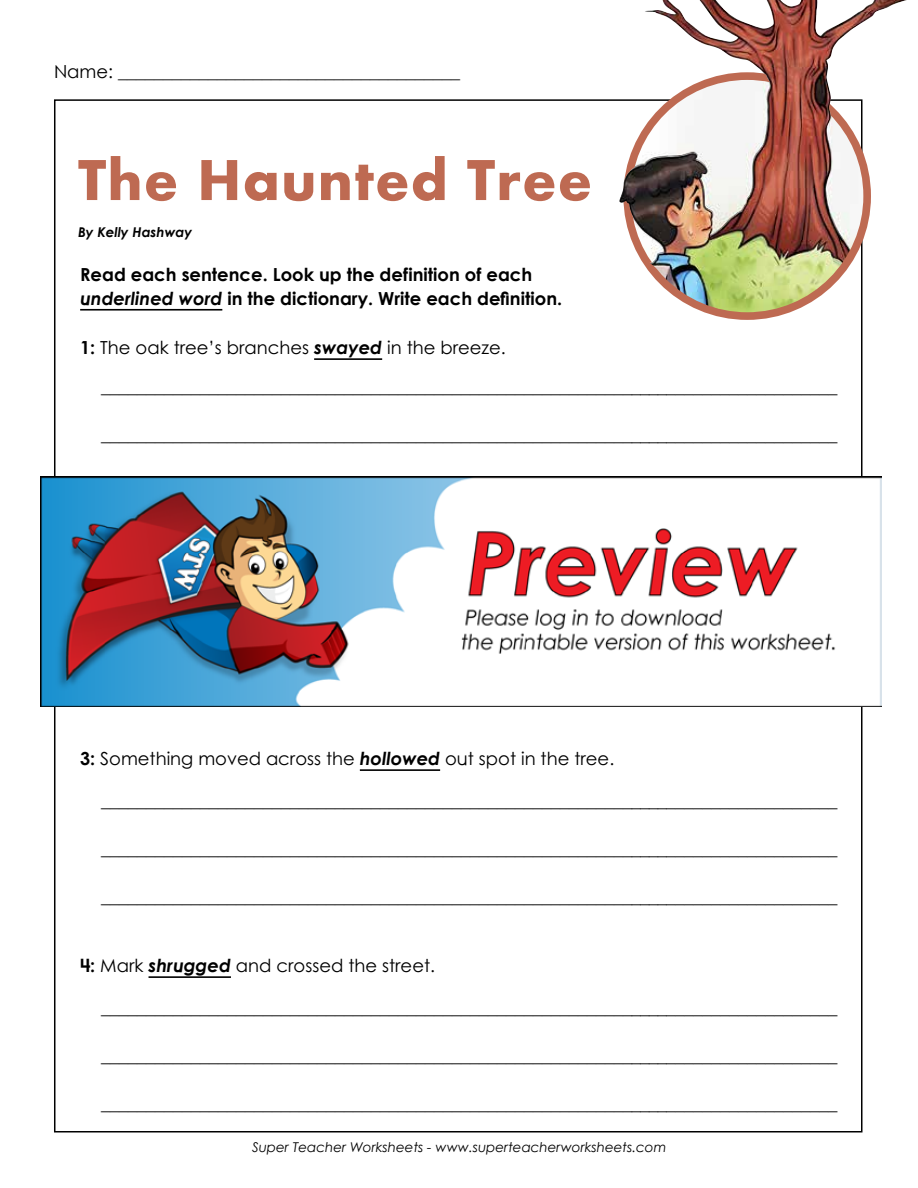
<style>
.page{position:relative;width:918px;height:1188px;background:#fff}
.page>*{position:absolute;margin:0;border:0;box-sizing:border-box;transform-origin:0 0}
.t1{font:700 60px "Aharoni";letter-spacing:.02em;color:#be6a52}
.t2{font:18px/39px "Century STW4";color:#000}
.t3{font:700 18px/24px "Century STW4";color:#000}
.t4{font:18px "Century Gothic 2";color:#000}
.t5{font:italic 13.5px "Century Gothic 2";color:#000}
.t6{font:italic 700 13.5px "Century STW3";color:#000}
.s1{font-style:italic}
.s2{font-weight:700}
.s3{font-weight:700;font-style:italic}
</style>
<div class="page">
<hr style="left:80px;top:309px;width:142px;height:2px;background:#000">
<hr style="left:314px;top:358px;width:68px;height:2px;background:#000">
<hr style="left:360px;top:769px;width:80px;height:2px;background:#000">
<hr style="left:149px;top:976px;width:82px;height:2px;background:#000">
<img style="left:630px;top:236px;width:235px;height:78px">
<img style="left:619px;top:0;width:255px;height:236px">
<img style="left:41px;top:477px;width:840px;height:229px">
<p class="t4" style="left:54px;top:59px;width:408px">Name: ______________________________________</p>
<h1 class="t1" style="left:78px;top:156px;width:516px">The Haunted Tree</h1>
<p class="t6" style="left:78px;top:222px;width:116px">By Kelly Hashway</p>
<p class="t3" style="left:80px;top:262px;width:484px">Read each sentence. Look up the definition of each <span class="s1">underlined word</span> in the dictionary. Write each definition.</p>
<p class="t2" style="left:101px;top:328px;width:738px;text-indent:-21px"><span class="s2">1:</span> The oak tree’s branches <span class="s3">swayed</span> in the breeze. __________________________________________________________________________________</p>
<p class="t2" style="left:101px;top:415px;width:738px">__________________________________________________________________________________</p>
<p class="t2" style="left:80px;top:739px;width:536px"><span class="s2">3:</span> Something moved across the <span class="s3">hollowed</span> out spot in the tree.</p>
<p class="t2" style="left:101px;top:781px;width:738px">__________________________________________________________________________________</p>
<p class="t2" style="left:101px;top:829px;width:738px">__________________________________________________________________________________</p>
<p class="t2" style="left:101px;top:877px;width:738px">__________________________________________________________________________________</p>
<p class="t2" style="left:80px;top:946px;width:356px"><span class="s2">4:</span> Mark <span class="s3">shrugged</span> and crossed the street.</p>
<p class="t2" style="left:101px;top:988px;width:738px">__________________________________________________________________________________</p>
<p class="t2" style="left:101px;top:1036px;width:738px">__________________________________________________________________________________</p>
<p class="t2" style="left:101px;top:1084px;width:738px">__________________________________________________________________________________</p>
<p class="t5" style="left:252px;top:1137px;width:416px">Super Teacher Worksheets - www.superteacherworksheets.com</p>
</div>
